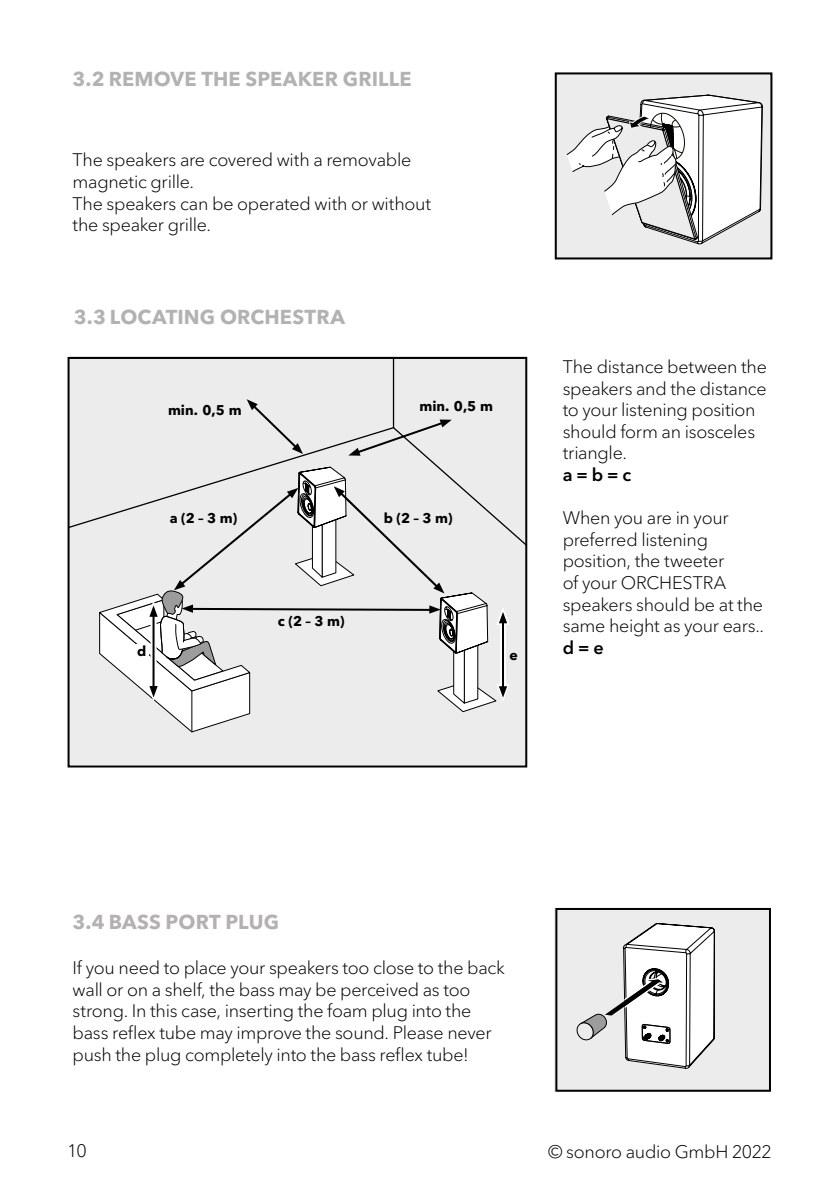
<style>
.page{position:relative;width:840px;height:1191px;background:#fff}
.page>*{position:absolute;margin:0;border:0;box-sizing:border-box;transform-origin:0 0}
.t1{font:700 20px "Avenir Next LT Pro";letter-spacing:.005em;color:#b4b1b1}
.t2{font:300 18px/21.6px "Avenir Next LT Pro";letter-spacing:-.015em;color:#000}
.t3{font:600 18px "Avenir Next LT Pro";color:#000}
.t4{font:700 14px "Avenir Next LT Pro";color:#000}
</style>
<div class="page">
<div style="left:69px;top:356px;width:457px;height:409px;background:#ececec"></div>
<div style="left:67px;top:357px;width:460px;height:410px;border:2px solid #000"></div>
<svg style="left:246px;top:399px;width:57px;height:55px"></svg>
<svg style="left:348px;top:419px;width:103px;height:37px"></svg>
<svg style="left:98px;top:466px;width:411px;height:267px"></svg>
<div style="left:554px;top:907px;width:215px;height:184px;background:#ececec"></div>
<svg style="left:576px;top:923px;width:138px;height:146px"></svg>
<div style="left:555px;top:908px;width:215px;height:183px;border:2px solid #000"></div>
<div style="left:555px;top:75px;width:215px;height:184px;background:#ececec"></div>
<div style="left:554px;top:72px;width:218px;height:187px;border:2px solid #000"></div>
<svg style="left:566px;top:95px;width:196px;height:149px"></svg>
<p class="t1" style="left:73px;top:67px;width:340px">3.2 REMOVE THE SPEAKER GRILLE</p>
<p class="t2" style="left:73px;top:148px;width:360px">The speakers are covered with a removable magnetic grille.<br>The speakers can be operated with or without the speaker grille.</p>
<p class="t1" style="left:74px;top:304px;width:272px">3.3 LOCATING ORCHESTRA</p>
<p class="t4" style="left:168px;top:401px;width:75px">min. 0,5 m</p>
<p class="t4" style="left:419px;top:397px;width:75px">min. 0,5 m</p>
<p class="t4" style="left:170px;top:509px;width:69px">a (2 – 3 m)</p>
<p class="t4" style="left:383px;top:509px;width:70px">b (2 – 3 m)</p>
<p class="t4" style="left:278px;top:613px;width:68px">c (2 – 3 m)</p>
<p class="t4" style="left:137px;top:643px;width:11px">d</p>
<p class="t4" style="left:509px;top:646px;width:10px">e</p>
<p class="t2" style="left:562px;top:355px;width:205px">The distance between the speakers and the distance to your listening position should form an isosceles triangle.</p>
<p class="t3" style="left:562px;top:464px;width:70px">a = b = c</p>
<p class="t2" style="left:562px;top:506px;width:203px">When you are in your preferred listening position, the tweeter<br>of your ORCHESTRA speakers should be at the same height as your ears..</p>
<p class="t3" style="left:562px;top:636px;width:42px">d = e</p>
<p class="t1" style="left:73px;top:909px;width:208px">3.4 BASS PORT PLUG</p>
<p class="t2" style="left:73px;top:956px;width:433px">If you need to place your speakers too close to the back wall or on a shelf, the bass may be perceived as too strong. In this case, inserting the foam plug into the bass reflex tube may improve the sound. Please never push the plug completely into the bass reflex tube!</p>
<p class="t2" style="left:67px;top:1138px;width:21px">10</p>
<p class="t2" style="left:548px;top:1140px;width:225px">© sonoro audio GmbH 2022</p>
</div>
